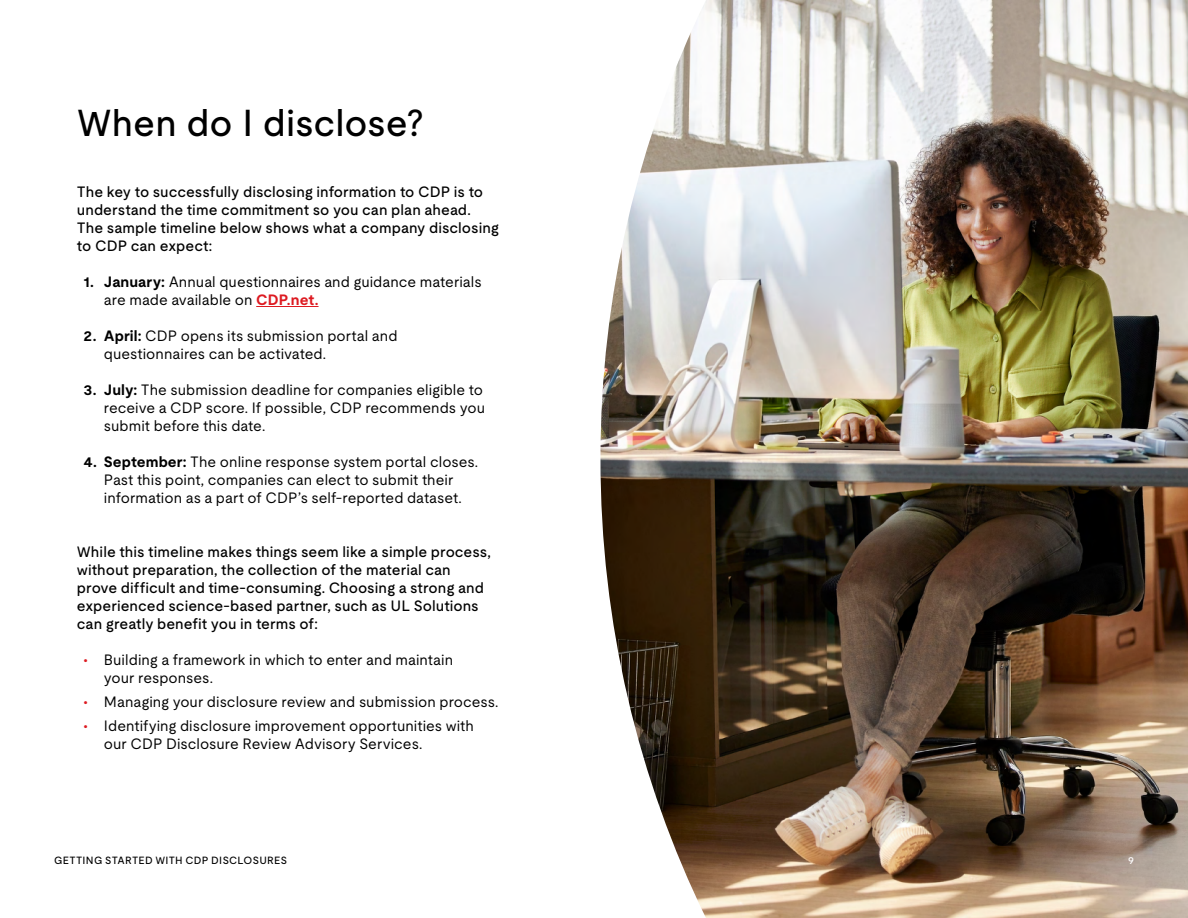
<style>
.page{position:relative;width:1188px;height:918px;background:#fff}
.page>*{position:absolute;margin:0;border:0;box-sizing:border-box;transform-origin:0 0}
.t1{font:500 37.5px "UL Moderat";color:#000}
.t2{font:15px/18px "UL Moderat";color:#000}
.t3{font:500 15px/18px "UL Moderat";color:#000}
.t4{font:500 10.5px "UL Moderat";letter-spacing:.03em;color:#000}
.t5{font:500 10.5px "UL Moderat";color:#fff}
.s1{font-weight:700}
.s2{font-weight:700;color:#dd1a21}
.s3{color:#dd1a21}
</style>
<div class="page">
<img style="left:600px;top:0;width:588px;height:918px">
<hr style="left:256px;top:306px;width:63px;height:1px;background:#dd1a21">
<h1 class="t1" style="left:77px;top:93px;width:349px">When do I disclose?</h1>
<p class="t3" style="left:77px;top:182px;width:423px">The key to successfully disclosing information to CDP is to understand the time commitment so you can plan ahead.<br>The sample timeline below shows what a company disclosing to CDP can expect:</p>
<p class="t2" style="left:104px;top:272px;width:379px;text-indent:-20px"><span class="s1">1. January:</span> Annual questionnaires and guidance materials are made available on <span class="s2">CDP.net.</span></p>
<p class="t2" style="left:104px;top:326px;width:295px;text-indent:-20px"><span class="s1">2. April:</span> CDP opens its submission portal and questionnaires can be activated.</p>
<p class="t2" style="left:104px;top:380px;width:383px;text-indent:-20px"><span class="s1">3. July:</span> The submission deadline for companies eligible to receive a CDP score. If possible, CDP recommends you submit before this date.</p>
<p class="t2" style="left:84px;top:452px;width:396px;text-align:center"><span class="s1">4. September:</span> The online response system portal closes.<br>Past this point, companies can elect to submit their information as a part of CDP’s self-reported dataset.</p>
<p class="t3" style="left:77px;top:542px;width:416px">While this timeline makes things seem like a simple process, without preparation, the collection of the material can prove difficult and time-consuming. Choosing a strong and experienced science-based partner, such as UL Solutions can greatly benefit you in terms of:</p>
<p class="t2" style="left:104px;top:650px;width:351px;text-indent:-20px"><span class="s3">•</span> Building a framework in which to enter and maintain your responses.</p>
<p class="t2" style="left:84px;top:692px;width:416px"><span class="s3">•</span> Managing your disclosure review and submission process.</p>
<p class="t2" style="left:104px;top:716px;width:372px;text-indent:-20px"><span class="s3">•</span> Identifying disclosure improvement opportunities with our CDP Disclosure Review Advisory Services.</p>
<p class="t4" style="left:54px;top:852px;width:234px">GETTING STARTED WITH CDP DISCLOSURES</p>
<p class="t5" style="left:1128px;top:852px;width:7px">9</p>
</div>
